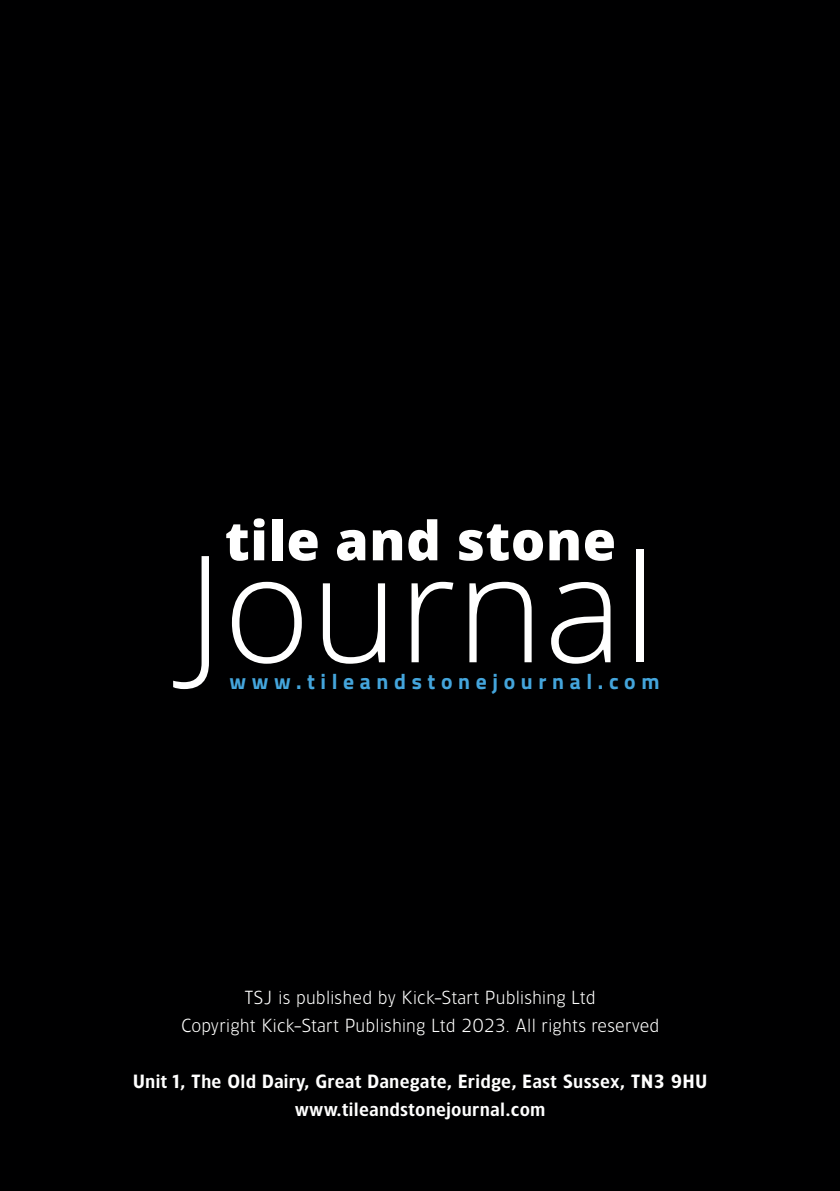
<style>
.page{position:relative;width:840px;height:1191px;background:#fff}
.page>*{position:absolute;margin:0;border:0;box-sizing:border-box;transform-origin:0 0}
.t1{font:300 148.6px "Open Sans";color:#fff}
.t2{font:800 54px "Open Sans";letter-spacing:.01em;color:#fff}
.t3{font:700 21.6px "Titillium Web";letter-spacing:.26em;color:#44a5dc}
.t4{font:300 18px/28px "TF Forever";letter-spacing:.05em;color:#fff;text-align:center}
.t5{font:600 18px/28px "TF Forever";letter-spacing:.05em;color:#fff;text-align:center}
</style>
<div class="page">
<div style="left:0;top:0;width:839px;height:1191px;background:#000001"></div>
<h2 class="t2" style="left:225px;top:499px;width:392px">tile and stone</h2>
<h1 class="t1" style="left:186px;top:506px;width:471px">Journal</h1>
<p class="t3" style="left:229px;top:665px;width:431px">www.tileandstonejournal.com</p>
<p class="t4" style="left:181px;top:983px;width:479px">TSJ is published by Kick-Start Publishing Ltd<br>Copyright Kick-Start Publishing Ltd 2023. All rights reserved</p>
<p class="t5" style="left:133px;top:1067px;width:575px">Unit 1, The Old Dairy, Great Danegate, Eridge, East Sussex, TN3 9HU www.tileandstonejournal.com</p>
</div>
